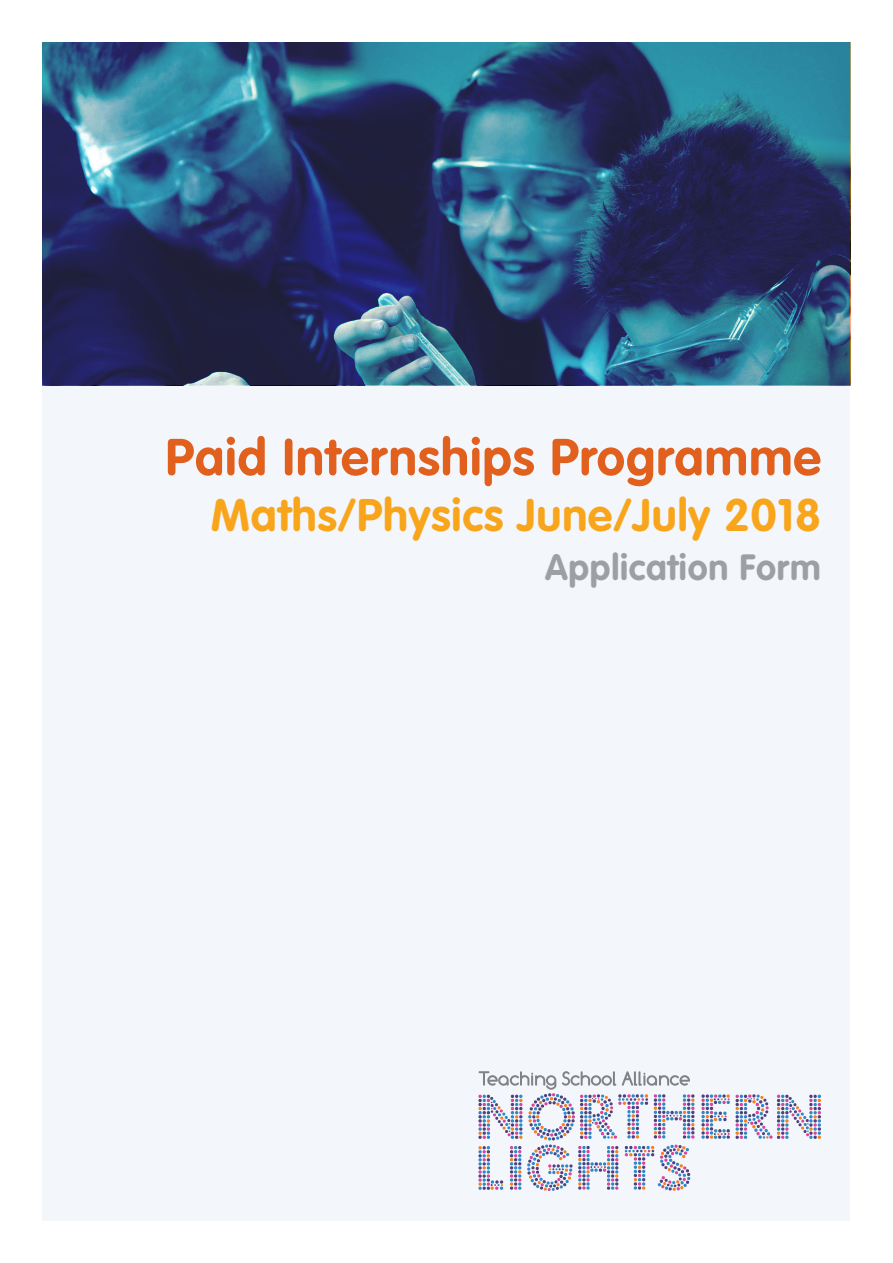
<style>
.page{position:relative;width:893px;height:1263px;background:#fff}
.page>*{position:absolute;margin:0;border:0;box-sizing:border-box;transform-origin:0 0}
.t1{font:700 51px "VAG Rounded Std";letter-spacing:.02em;color:#e1601e}
.t2{font:700 45px "VAG Rounded Std";letter-spacing:.02em;color:#f9a51b}
.t3{font:700 36px "VAG Rounded Std";letter-spacing:.02em;color:#9d9fa2}
</style>
<div class="page">
<div style="left:43px;top:43px;width:807px;height:1177px;background:#f3f6fb"></div>
<svg style="left:701px;top:1094px;width:29px;height:45px"></svg>
<svg style="left:736px;top:1094px;width:85px;height:45px"></svg>
<svg style="left:478px;top:1071px;width:216px;height:120px"></svg>
<svg style="left:43px;top:43px;width:807px;height:342px;background:#2b4c73"></svg>
<p class="t1" style="left:166px;top:427px;width:657px">Paid Internships Programme</p>
<p class="t2" style="left:211px;top:489px;width:612px">Maths/Physics June/July 2018</p>
<p class="t3" style="left:545px;top:546px;width:277px">Application Form</p>
</div>
